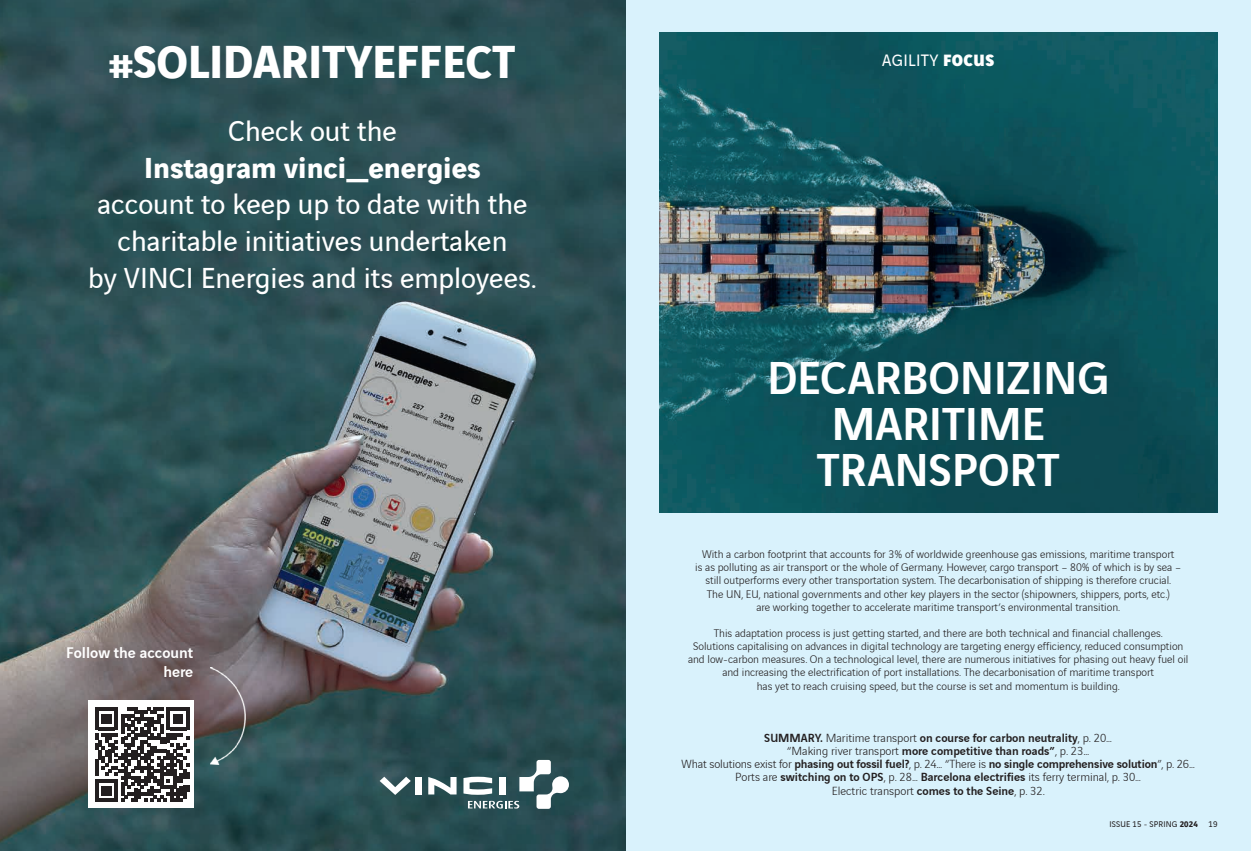
<style>
.page{position:relative;width:1251px;height:851px;background:#fff}
.page>*{position:absolute;margin:0;border:0;box-sizing:border-box;transform-origin:0 0}
.t1{font:700 48.88px "Vinci Sans";letter-spacing:-.01em;color:#fff}
.t2{font:500 48.75px/45.9px "Vinci Sans";letter-spacing:-.005em;color:#fff;text-align:center}
.t3{font:30.62px/36.8px "Vinci Sans";color:#fff;text-align:center}
.t4{font:700 30.62px "Vinci Sans";color:#fff}
.t5{font:17.5px "Vinci Sans";letter-spacing:.02em;color:#fff}
.t6{font:500 16.25px/19.6px "Vinci Sans";color:#fff;text-align:right}
.t7{font:500 12.5px/13.1px "Vinci Sans";color:#231f20;text-align:center}
.t8{font:300 11.75px/13.1px "Vinci Sans";color:#231f20;text-align:center}
.t9{font:8.75px "Vinci Sans";letter-spacing:.02em;color:#231f20}
.s1{font-weight:900}
.s2{font-weight:300}
.s3{font-weight:300;font-size:11.75px}
.s4{font-weight:700}
</style>
<div class="page">
<div style="left:625px;top:0;width:626px;height:850px;background:#d9f2fc"></div>
<img style="left:0;top:0;width:625px;height:850px">
<div style="left:88px;top:699px;width:106px;height:108px;background:#fff"></div>
<svg style="left:95px;top:707px;width:95px;height:94px"></svg>
<div style="left:415px;top:776px;width:6px;height:18px;background:#fff"></div>
<svg style="left:428px;top:776px;width:28px;height:18px"></svg>
<svg style="left:380px;top:776px;width:31px;height:18px"></svg>
<svg style="left:463px;top:759px;width:106px;height:49px"></svg>
<img style="left:211px;top:667px;width:35px;height:96px">
<img style="left:659px;top:33px;width:558px;height:479px">
<h1 class="t1" style="left:109px;top:23px;width:408px">#SOLIDARITYEFFECT</h1>
<h3 class="t3" style="left:228px;top:110px;width:170px">Check out the</h3>
<h3 class="t4" style="left:144px;top:143px;width:338px">Instagram vinci_energies</h3>
<h3 class="t3" style="left:88px;top:183px;width:450px">account to keep up to date with the charitable initiatives undertaken<br>by VINCI Energies and its employees.</h3>
<h3 class="t6" style="left:66px;top:640px;width:129px">Follow the account here</h3>
<h3 class="t5" style="left:882px;top:47px;width:113px">AGILITY <span class="s1">FOCUS</span></h3>
<h2 class="t2" style="left:767px;top:350px;width:344px">DECARBONIZING<br>MARITIME<br>TRANSPORT</h2>
<p class="t8" style="left:695px;top:546px;width:487px">With a carbon footprint that accounts for 3% of worldwide greenhouse gas emissions, maritime transport<br>is as polluting as air transport or the whole of Germany. However, cargo transport – 80% of which is by sea – still outperforms every other transportation system. The decarbonisation of shipping is therefore crucial.<br>The UN, EU, national governments and other key players in the sector (shipowners, shippers, ports, etc.)<br>are working together to accelerate maritime transport’s environmental transition.</p>
<p class="t8" style="left:688px;top:625px;width:502px">This adaptation process is just getting started, and there are both technical and financial challenges.<br>Solutions capitalising on advances in digital technology are targeting energy efficiency, reduced consumption and low-carbon measures. On a technological level, there are numerous initiatives for phasing out heavy fuel oil and increasing the electrification of port installations. The decarbonisation of maritime transport<br>has yet to reach cruising speed, but the course is set and momentum is building.</p>
<p class="t7" style="left:682px;top:730px;width:515px">SUMMARY. <span class="s2">Maritime transport</span> on course for carbon neutrality<span class="s2">, p. 20…<br>“Making river transport</span> more competitive than roads”<span class="s2">, p. 23…<br>What solutions exist for</span> phasing out fossil fuel?<span class="s2">, p. 24… “There is</span> no single comprehensive solution<span class="s2">”, p. 26… Ports are</span> switching on to OPS<span class="s2">, p. 28…</span> Barcelona electrifies <span class="s2">its ferry terminal</span><span class="s3">,</span> <span class="s2">p. 30…<br>Electric transport</span> comes to the Seine<span class="s2">, p. 32.</span></p>
<p class="t9" style="left:1109px;top:818px;width:109px">ISSUE 15 - SPRING <span class="s4">2024</span> 19</p>
</div>
